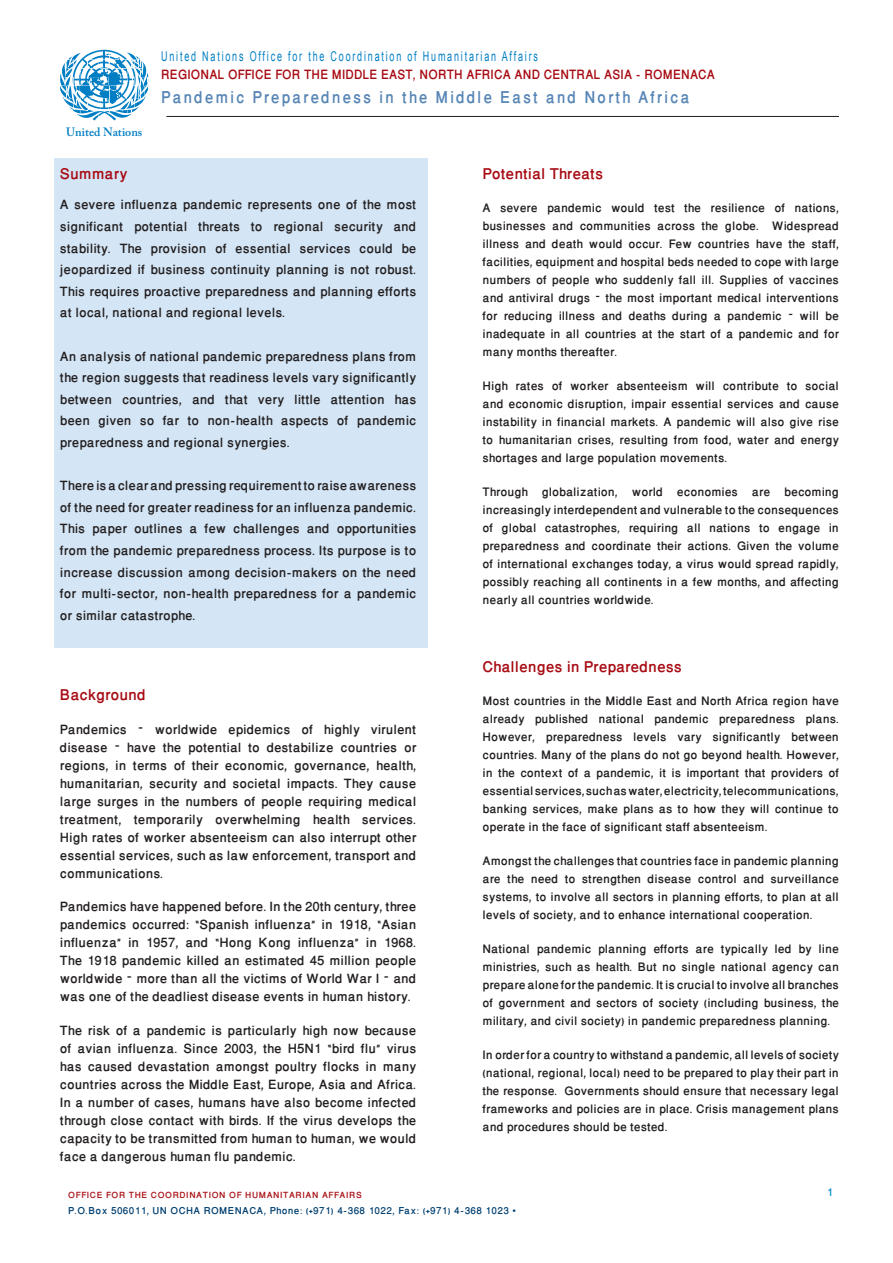
<style>
.page{position:relative;width:893px;height:1263px;background:#fff}
.page>*{position:absolute;margin:0;border:0;box-sizing:border-box;transform-origin:0 0}
.t1{font:500 23.1px "Win Soft Pro";letter-spacing:.09em;color:#5786b5;scale:.91 1}
.Body{font:500 21px "Win Soft Pro";color:#a70a12}
.t2{font:500 18.15px "Win Soft Pro";letter-spacing:.01em;color:#a70a12;scale:.91 1}
.Body-2{font:500 18px/18px "Win Soft Pro";color:#231f20;text-align:justify}
.Body-3{font:500 16.5px/18px "Win Soft Pro";color:#231f20;text-align:justify}
.Bullet_-_romenaca{font:500 15px "Win Soft Pro";color:#0089cf}
.t3{font:500 13.5px "Win Soft Pro";letter-spacing:.03em;color:#004071}
.Document_Title{font:13.5px "Arial";letter-spacing:.2em;color:#007ec4;scale:.67 1}
.t4{font:500 12px "Win Soft Pro";letter-spacing:.05em;color:#a70e13}
.t5{font:600 12px "Adobe Caslon Pro";color:#007ec4}
</style>
<div class="page">
<svg style="left:60px;top:50px;width:88px;height:71px"></svg>
<div style="left:54px;top:159px;width:373px;height:489px;background:#d4e6f6"></div>
<hr style="left:166px;top:116px;width:673px;height:1px;background:#231f20">
<p class="Document_Title" style="left:161px;top:47px;width:564px">United Nations Office for the Coordination of Humanitarian Affairs</p>
<p class="t5" style="left:66px;top:124px;width:78px">United Nations</p>
<p class="t2" style="left:161px;top:62px;width:610px">REGIONAL OFFICE FOR THE MIDDLE EAST, NORTH AFRICA AND CENTRAL ASIA - ROMENACA</p>
<p class="t1" style="left:161px;top:81px;width:582px">Pandemic Preparedness in the Middle East and North Africa</p>
<p class="Body" style="left:60px;top:158px;width:69px">Summary</p>
<p class="Body-2" style="left:60px;top:194px;width:358px;line-height:21.6px">A severe influenza pandemic represents one of the most significant potential threats to regional security and stability. The provision of essential services could be jeopardized if business continuity planning is not robust.<br>This requires proactive preparedness and planning efforts at local, national and regional levels.</p>
<p class="Body-2" style="left:60px;top:345px;width:358px;line-height:21.6px">An analysis of national pandemic preparedness plans from the region suggests that readiness levels vary significantly between countries, and that very little attention has been given so far to non-health aspects of pandemic preparedness and regional synergies.</p>
<p class="Body-2" style="left:60px;top:475px;width:358px;line-height:21.6px">There is a clear and pressing requirement to raise awareness of the need for greater readiness for an influenza pandemic.<br>This paper outlines a few challenges and opportunities from the pandemic preparedness process. Its purpose is to increase discussion among decision-makers on the need for multi-sector, non-health preparedness for a pandemic or similar catastrophe.</p>
<p class="Body" style="left:60px;top:680px;width:87px">Background</p>
<p class="Body-2" style="left:60px;top:720px;width:358px">Pandemics – worldwide epidemics of highly virulent disease – have the potential to destabilize countries or regions, in terms of their economic, governance, health, humanitarian, security and societal impacts. They cause large surges in the numbers of people requiring medical treatment, temporarily overwhelming health services.<br>High rates of worker absenteeism can also interrupt other essential services, such as law enforcement, transport and communications.</p>
<p class="Body-2" style="left:60px;top:898px;width:358px">Pandemics have happened before. In the 20th century, three pandemics occurred: “Spanish influenza” in 1918, “Asian influenza” in 1957, and “Hong Kong influenza” in 1968.<br>The 1918 pandemic killed an estimated 45 million people worldwide – more than all the victims of World War I – and was one of the deadliest disease events in human history.</p>
<p class="Body-2" style="left:60px;top:1022px;width:358px">The risk of a pandemic is particularly high now because of avian influenza. Since 2003, the H5N1 “bird flu” virus has caused devastation amongst poultry flocks in many countries across the Middle East, Europe, Asia and Africa.<br>In a number of cases, humans have also become infected through close contact with birds. If the virus develops the capacity to be transmitted from human to human, we would face a dangerous human flu pandemic.</p>
<p class="Body" style="left:483px;top:158px;width:122px">Potential Threats</p>
<p class="Body-3" style="left:483px;top:200px;width:358px">A severe pandemic would test the resilience of nations, businesses and communities across the globe. Widespread illness and death would occur. Few countries have the staff, facilities, equipment and hospital beds needed to cope with large numbers of people who suddenly fall ill. Supplies of vaccines and antiviral drugs – the most important medical interventions for reducing illness and deaths during a pandemic – will be inadequate in all countries at the start of a pandemic and for many months thereafter.</p>
<p class="Body-3" style="left:483px;top:377px;width:358px">High rates of worker absenteeism will contribute to social and economic disruption, impair essential services and cause instability in financial markets. A pandemic will also give rise to humanitarian crises, resulting from food, water and energy shortages and large population movements.</p>
<p class="Body-3" style="left:483px;top:483px;width:358px">Through globalization, world economies are becoming increasingly interdependent and vulnerable to the consequences of global catastrophes, requiring all nations to engage in preparedness and coordinate their actions. Given the volume of international exchanges today, a virus would spread rapidly, possibly reaching all continents in a few months, and affecting nearly all countries worldwide.</p>
<p class="Body" style="left:483px;top:651px;width:201px">Challenges in Preparedness</p>
<p class="Body-3" style="left:483px;top:692px;width:358px">Most countries in the Middle East and North Africa region have already published national pandemic preparedness plans.<br>However, preparedness levels vary significantly between countries. Many of the plans do not go beyond health. However, in the context of a pandemic, it is important that providers of essential services, such as water, electricity, telecommunications, banking services, make plans as to how they will continue to operate in the face of significant staff absenteeism.</p>
<p class="Body-3" style="left:483px;top:852px;width:358px">Amongst the challenges that countries face in pandemic planning are the need to strengthen disease control and surveillance systems, to involve all sectors in planning efforts, to plan at all levels of society, and to enhance international cooperation.</p>
<p class="Body-3" style="left:483px;top:940px;width:358px">National pandemic planning efforts are typically led by line ministries, such as health. But no single national agency can prepare alone for the pandemic. It is crucial to involve all branches of government and sectors of society (including business, the military, and civil society) in pandemic preparedness planning.</p>
<p class="Body-3" style="left:483px;top:1046px;width:358px">In order for a country to withstand a pandemic, all levels of society (national, regional, local) need to be prepared to play their part in the response. Governments should ensure that necessary legal frameworks and policies are in place. Crisis management plans and procedures should be tested.</p>
<p class="t4" style="left:68px;top:1186px;width:295px">OFFICE FOR THE COORDINATION OF HUMANITARIAN AFFAIRS</p>
<p class="t3" style="left:68px;top:1201px;width:449px">P.O.Box 506011, UN OCHA ROMENACA, Phone: (+971) 4-368 1022, Fax: (+971) 4-368 1023 •</p>
<p class="Bullet_-_romenaca" style="left:827px;top:1182px;width:8px">1</p>
</div>
